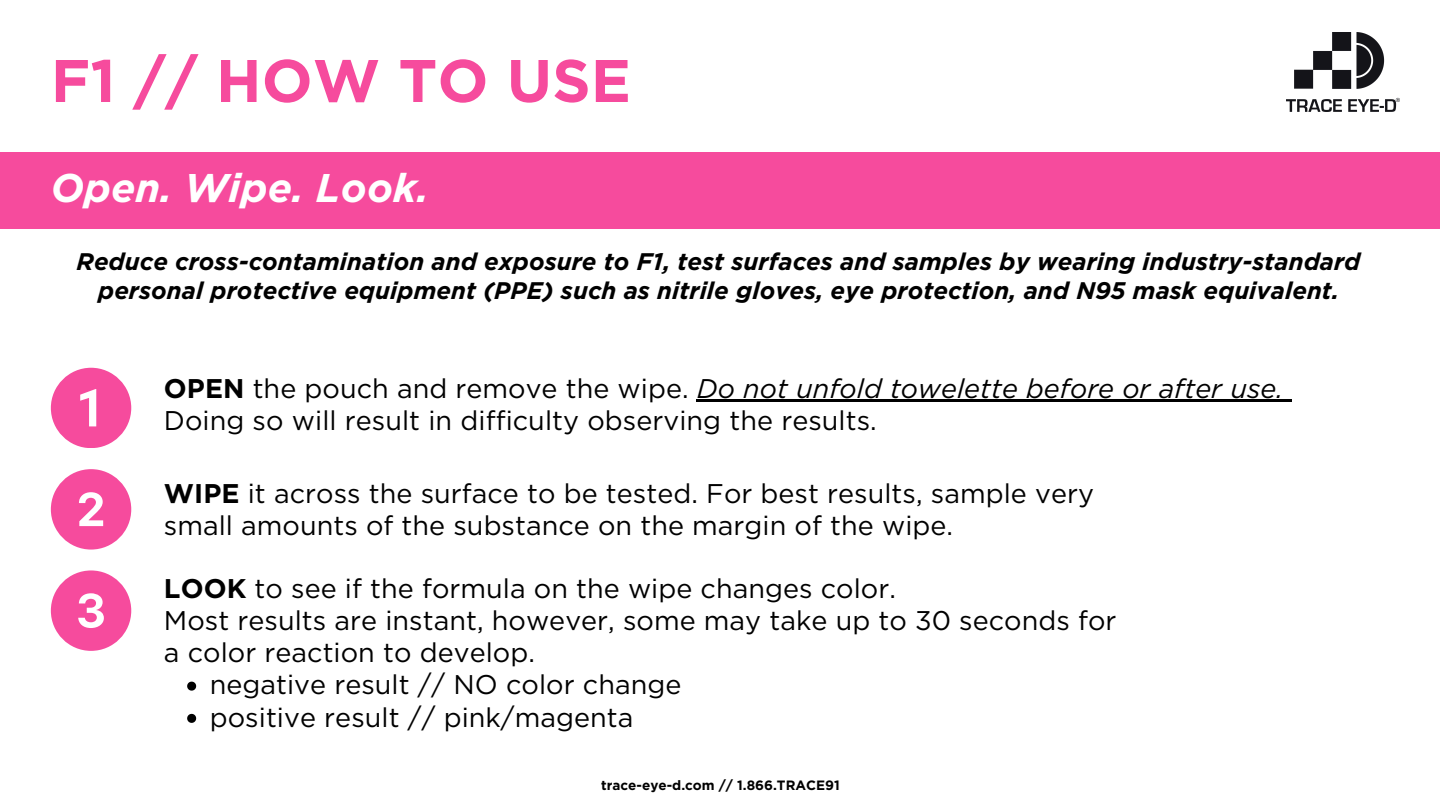
<style>
.page{position:relative;width:1440px;height:810px;background:#fff}
.page>*{position:absolute;margin:0;border:0;box-sizing:border-box;transform-origin:0 0}
.t1{font:700 60px "Gotham";color:#f64b9d}
.t2{font:italic 700 40px "Gotham";color:#fff}
.t3{font:27px/32.2px "Gotham";color:#000}
.t4{font:italic 700 24px/28.5px "Gotham";letter-spacing:.005em;color:#000;text-align:center}
.t5{font:700 13.5px "Gotham";color:#000}
.s1{font-weight:700}
.s2{font-style:italic}
</style>
<div class="page">
<div style="left:0;top:152px;width:1440px;height:76px;background:#f64b9d"></div>
<svg style="left:51px;top:368px;width:80px;height:80px"></svg>
<svg style="left:51px;top:469px;width:80px;height:80px"></svg>
<svg style="left:51px;top:570px;width:80px;height:81px"></svg>
<img style="left:1287px;top:32px;width:113px;height:80px">
<hr style="left:697px;top:399px;width:586px;height:3px;background:#000">
<svg style="left:1283px;top:399px;width:8px;height:3px"></svg>
<svg style="left:187px;top:682px;width:9px;height:9px"></svg>
<svg style="left:187px;top:714px;width:9px;height:9px"></svg>
<h3 class="t1" style="left:51px;top:44px;width:582px">F1 // HOW TO USE</h3>
<p class="t2" style="left:51px;top:164px;width:379px">Open. Wipe. Look.</p>
<p class="t4" style="left:77px;top:247px;width:1285px">Reduce cross-contamination and exposure to F1, test surfaces and samples by wearing industry-standard personal protective equipment (PPE) such as nitrile gloves, eye protection, and N95 mask equivalent.</p>
<h1 class="t3" style="left:164px;top:372px;width:1121px"><span class="s1">OPEN</span> the pouch and remove the wipe. <span class="s2">Do not unfold towelette before or after use.<br></span>Doing so will result in difficulty observing the results.</h1>
<p class="t3" style="left:164px;top:477px;width:932px"><span class="s1">WIPE</span> it across the surface to be tested. For best results, sample very small amounts of the substance on the margin of the wipe.</p>
<h2 class="t3" style="left:164px;top:572px;width:954px"><span class="s1">LOOK</span> to see if the formula on the wipe changes color.<br>Most results are instant, however, some may take up to 30 seconds for a color reaction to develop.</h2>
<h4 class="t3" style="left:210px;top:669px;width:473px">negative result // NO color change</h4>
<p class="t3" style="left:210px;top:701px;width:425px">positive result // pink/magenta</p>
<h3 class="t5" style="left:601px;top:777px;width:240px">trace-eye-d.com // 1.866.TRACE91</h3>
</div>
